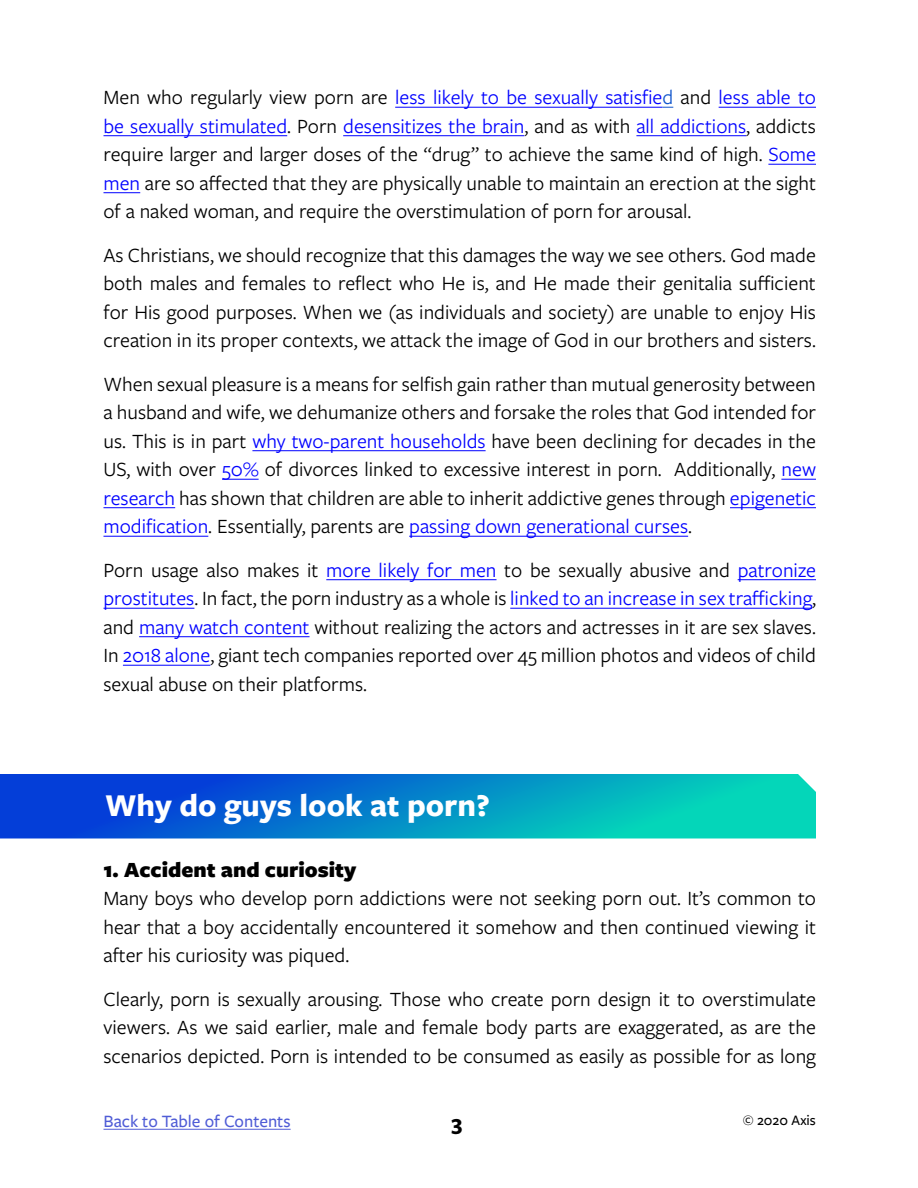
<style>
.page{position:relative;width:918px;height:1188px;background:#fff}
.page>*{position:absolute;margin:0;border:0;box-sizing:border-box;transform-origin:0 0}
.t1{font:700 33px "Freight Sans Pro";color:#fff}
.t2{font:900 22.5px "Freight Sans Pro";color:#000}
.t3{font:700 22.5px "Freight Sans Pro";color:#000}
.t4{font:21px/28.5px "Freight Sans Pro";color:#000;text-align:justify}
.t5{font:500 18px "Freight Sans Pro";color:#4f5cd6}
.t6{font:500 15px "Freight Sans Pro";color:#000}
.s1{color:#00f}
.s2{color:#15c}
</style>
<div class="page">
<hr style="left:395px;top:107px;width:268px;height:1px;background:#00f">
<hr style="left:719px;top:107px;width:97px;height:1px;background:#00f">
<hr style="left:104px;top:135px;width:183px;height:1px;background:#00f">
<hr style="left:343px;top:135px;width:181px;height:1px;background:#00f">
<hr style="left:636px;top:135px;width:110px;height:1px;background:#00f">
<hr style="left:768px;top:164px;width:48px;height:1px;background:#00f">
<hr style="left:104px;top:192px;width:36px;height:1px;background:#00f">
<hr style="left:252px;top:450px;width:234px;height:1px;background:#00f">
<hr style="left:222px;top:479px;width:37px;height:1px;background:#00f">
<hr style="left:781px;top:479px;width:35px;height:1px;background:#00f">
<hr style="left:104px;top:507px;width:71px;height:1px;background:#00f">
<hr style="left:730px;top:507px;width:86px;height:1px;background:#00f">
<hr style="left:104px;top:536px;width:104px;height:1px;background:#00f">
<hr style="left:409px;top:536px;width:279px;height:1px;background:#00f">
<hr style="left:326px;top:579px;width:171px;height:1px;background:#00f">
<hr style="left:738px;top:579px;width:78px;height:1px;background:#00f">
<hr style="left:104px;top:608px;width:90px;height:1px;background:#00f">
<hr style="left:510px;top:608px;width:302px;height:1px;background:#00f">
<hr style="left:139px;top:636px;width:171px;height:1px;background:#00f">
<hr style="left:123px;top:665px;width:87px;height:1px;background:#00f">
<hr style="left:104px;top:1129px;width:187px;height:1px;background:#4f5cd6">
<svg style="left:0;top:774px;width:816px;height:64px;background:#0487c9"></svg>
<p class="t4" style="left:104px;top:82px;width:714px">Men who regularly view porn are <span class="s1">less likely to be sexually satisfie</span><span class="s2">d</span> and <span class="s1">less able to be sexually stimulated</span>. Porn <span class="s1">desensitizes the brain</span>, and as with <span class="s1">all addictions</span>, addicts require larger and larger doses of the “drug” to achieve the same kind of high. <span class="s1">Some men</span> are so affected that they are physically unable to maintain an erection at the sight of a naked woman, and require the overstimulation of porn for arousal.</p>
<p class="t4" style="left:104px;top:240px;width:714px">As Christians, we should recognize that this damages the way we see others. God made both males and females to reflect who He is, and He made their genitalia sufficient for His good purposes. When we (as individuals and society) are unable to enjoy His creation in its proper contexts, we attack the image of God in our brothers and sisters.</p>
<p class="t4" style="left:104px;top:369px;width:714px">When sexual pleasure is a means for selfish gain rather than mutual generosity between a husband and wife, we dehumanize others and forsake the roles that God intended for us. This is in part <span class="s1">why two-parent households</span> have been declining for decades in the US, with over <span class="s1">50%</span> of divorces linked to excessive interest in porn. Additionally, <span class="s1">new research</span> has shown that children are able to inherit addictive genes through <span class="s1">epigenetic modification</span>. Essentially, parents are <span class="s1">passing down generational curses</span>.</p>
<p class="t4" style="left:104px;top:555px;width:714px">Porn usage also makes it <span class="s1">more likely for men</span> to be sexually abusive and <span class="s1">patronize prostitutes</span>. In fact, the porn industry as a whole is <span class="s1">linked to an increase in sex trafficking</span>, and <span class="s1">many watch content</span> without realizing the actors and actresses in it are sex slaves.<br>In <span class="s1">2018 alone</span>, giant tech companies reported over 45 million photos and videos of child sexual abuse on their platforms.</p>
<h1 class="t1" style="left:105px;top:782px;width:386px">Why do guys look at porn?</h1>
<p class="t2" style="left:104px;top:854px;width:254px">1. Accident and curiosity</p>
<p class="t4" style="left:104px;top:883px;width:714px">Many boys who develop porn addictions were not seeking porn out. It’s common to hear that a boy accidentally encountered it somehow and then continued viewing it after his curiosity was piqued.</p>
<p class="t4" style="left:104px;top:984px;width:714px">Clearly, porn is sexually arousing. Those who create porn design it to overstimulate viewers. As we said earlier, male and female body parts are exaggerated, as are the scenarios depicted. Porn is intended to be consumed as easily as possible for as long</p>
<p class="t5" style="left:104px;top:1109px;width:189px">Back to Table of Contents</p>
<p class="t3" style="left:451px;top:1107px;width:12px">3</p>
<p class="t6" style="left:743px;top:1110px;width:75px">© 2020 Axis</p>
</div>
